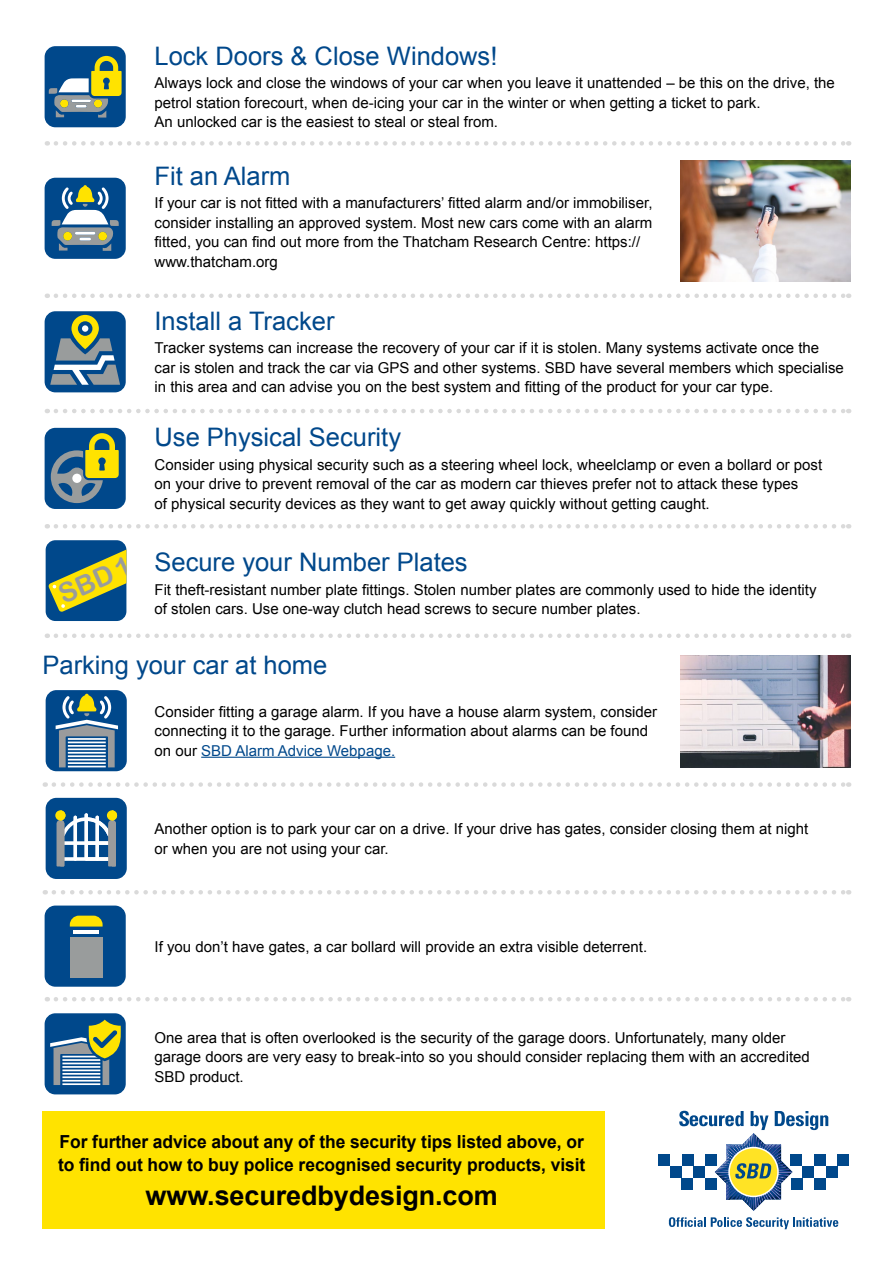
<style>
.page{position:relative;width:893px;height:1263px;background:#fff}
.page>*{position:absolute;margin:0;border:0;box-sizing:border-box;transform-origin:0 0}
.t1{font:700 27px "Arial";letter-spacing:-.005em;color:#000}
.t2{font:27px "Arial Rounded MT Bold";color:#999c9c}
.t3{font:25.5px "Arial";color:#00488b}
.t4{font:700 18px/22.5px "Arial";letter-spacing:-.005em;color:#000}
.t5{font:15px/19.5px "Arial";color:#000}
.s1{color:#00488b}
</style>
<div class="page">
<div style="left:43px;top:1111px;width:562px;height:118px;background:#ffe300"></div>
<svg style="left:56px;top:141px;width:793px;height:5px"></svg>
<svg style="left:56px;top:294px;width:793px;height:4px"></svg>
<svg style="left:56px;top:409px;width:793px;height:4px"></svg>
<svg style="left:56px;top:524px;width:793px;height:4px"></svg>
<svg style="left:56px;top:997px;width:793px;height:4px"></svg>
<svg style="left:56px;top:633px;width:793px;height:5px"></svg>
<svg style="left:54px;top:890px;width:795px;height:4px"></svg>
<svg style="left:54px;top:782px;width:795px;height:5px"></svg>
<div style="left:658px;top:1154px;width:12px;height:12px;background:#00488b"></div>
<div style="left:670px;top:1166px;width:12px;height:12px;background:#00488b"></div>
<div style="left:837px;top:1154px;width:12px;height:12px;background:#00488b"></div>
<div style="left:826px;top:1166px;width:11px;height:12px;background:#00488b"></div>
<svg style="left:679px;top:1111px;width:149px;height:100px"></svg>
<svg style="left:669px;top:1217px;width:169px;height:12px"></svg>
<div style="left:46px;top:540px;width:80px;height:81px;background:#00488b;border-radius:10px"></div>
<svg style="left:48px;top:540px;width:78px;height:72px"></svg>
<div style="left:47px;top:799px;width:79px;height:79px;background:#00488b;border-radius:10px"></div>
<div style="left:46px;top:798px;width:81px;height:81px;border:2px solid #00488b;border-radius:10px"></div>
<svg style="left:57px;top:810px;width:60px;height:56px"></svg>
<div style="left:46px;top:47px;width:79px;height:79px;background:#00488b;border-radius:10px"></div>
<div style="left:45px;top:46px;width:81px;height:81px;border:2px solid #00488b;border-radius:10px"></div>
<svg style="left:49px;top:56px;width:73px;height:62px"></svg>
<div style="left:46px;top:179px;width:79px;height:79px;background:#00488b;border-radius:10px"></div>
<div style="left:45px;top:178px;width:81px;height:81px;border:2px solid #00488b;border-radius:10px"></div>
<svg style="left:52px;top:185px;width:67px;height:66px"></svg>
<div style="left:46px;top:312px;width:79px;height:79px;background:#00488b;border-radius:10px"></div>
<div style="left:45px;top:311px;width:81px;height:81px;border:2px solid #00488b;border-radius:10px"></div>
<svg style="left:50px;top:315px;width:70px;height:70px"></svg>
<img style="left:680px;top:160px;width:170px;height:121px">
<img style="left:680px;top:655px;width:170px;height:112px">
<div style="left:46px;top:429px;width:79px;height:79px;background:#00488b;border-radius:10px"></div>
<div style="left:45px;top:428px;width:81px;height:81px;border:2px solid #00488b;border-radius:10px"></div>
<svg style="left:51px;top:433px;width:68px;height:70px"></svg>
<div style="left:46px;top:906px;width:79px;height:80px;background:#00488b;border-radius:10px"></div>
<div style="left:45px;top:905px;width:81px;height:82px;border:2px solid #00488b;border-radius:10px"></div>
<hr style="left:73px;top:930px;width:26px;height:4px;background:#fff">
<svg style="left:70px;top:916px;width:33px;height:10px"></svg>
<div style="left:70px;top:937px;width:33px;height:41px;background:#999c9c"></div>
<div style="left:47px;top:691px;width:79px;height:79px;background:#00488b;border-radius:10px"></div>
<div style="left:46px;top:690px;width:81px;height:81px;border:2px solid #00488b;border-radius:10px"></div>
<hr style="left:201px;top:757px;width:194px;height:1px;background:#00488b">
<svg style="left:56px;top:694px;width:62px;height:73px"></svg>
<div style="left:46px;top:1014px;width:79px;height:79px;background:#00488b;border-radius:10px"></div>
<div style="left:45px;top:1013px;width:81px;height:81px;border:2px solid #00488b;border-radius:10px"></div>
<svg style="left:50px;top:1016px;width:74px;height:69px"></svg>
<h2 class="t3" style="left:154px;top:39px;width:344px">Lock Doors &amp; Close Windows!</h2>
<p class="t5" style="left:154px;top:74px;width:682px">Always lock and close the windows of your car when you leave it unattended – be this on the drive, the petrol station forecourt, when de-icing your car in the winter or when getting a ticket to park.<br>An unlocked car is the easiest to steal or steal from.</p>
<h2 class="t3" style="left:154px;top:159px;width:138px">Fit an Alarm</h2>
<p class="t5" style="left:154px;top:193px;width:499px">If your car is not fitted with a manufacturers’ fitted alarm and/or immobiliser, consider installing an approved system. Most new cars come with an alarm fitted, you can find out more from the Thatcham Research Centre: https:// www.thatcham.org</p>
<h2 class="t3" style="left:154px;top:304px;width:181px">Install a Tracker</h2>
<p class="t5" style="left:154px;top:339px;width:691px">Tracker systems can increase the recovery of your car if it is stolen. Many systems activate once the<br>car is stolen and track the car via GPS and other systems. SBD have several members which specialise in this area and can advise you on the best system and fitting of the product for your car type.</p>
<h2 class="t3" style="left:154px;top:420px;width:248px">Use Physical Security</h2>
<p class="t5" style="left:154px;top:455px;width:669px">Consider using physical security such as a steering wheel lock, wheelclamp or even a bollard or post on your drive to prevent removal of the car as modern car thieves prefer not to attack these types<br>of physical security devices as they want to get away quickly without getting caught.</p>
<h1 class="t2" style="left:54px;top:581px;width:111px;rotate:-24deg">SBD 123</h1>
<h2 class="t3" style="left:154px;top:545px;width:315px">Secure your Number Plates</h2>
<p class="t5" style="left:154px;top:580px;width:663px">Fit theft-resistant number plate fittings. Stolen number plates are commonly used to hide the identity of stolen cars. Use one-way clutch head screws to secure number plates.</p>
<h2 class="t3" style="left:43px;top:648px;width:286px">Parking your car at home</h2>
<p class="t5" style="left:154px;top:702px;width:504px">Consider fitting a garage alarm. If you have a house alarm system, consider connecting it to the garage. Further information about alarms can be found on our <span class="s1">SBD Alarm Advice Webpage.</span></p>
<p class="t5" style="left:154px;top:819px;width:655px">Another option is to park your car on a drive. If your drive has gates, consider closing them at night or when you are not using your car.</p>
<p class="t5" style="left:154px;top:937px;width:494px">If you don’t have gates, a car bollard will provide an extra visible deterrent.</p>
<p class="t5" style="left:154px;top:1028px;width:657px">One area that is often overlooked is the security of the garage doors. Unfortunately, many older garage doors are very easy to break-into so you should consider replacing them with an accredited<br>SBD product.</p>
<p class="t4" style="left:58px;top:1131px;width:529px">For further advice about any of the security tips listed above, or to find out how to buy police recognised security products, visit</p>
<h1 class="t1" style="left:146px;top:1178px;width:354px">www.securedbydesign.com</h1>
</div>
